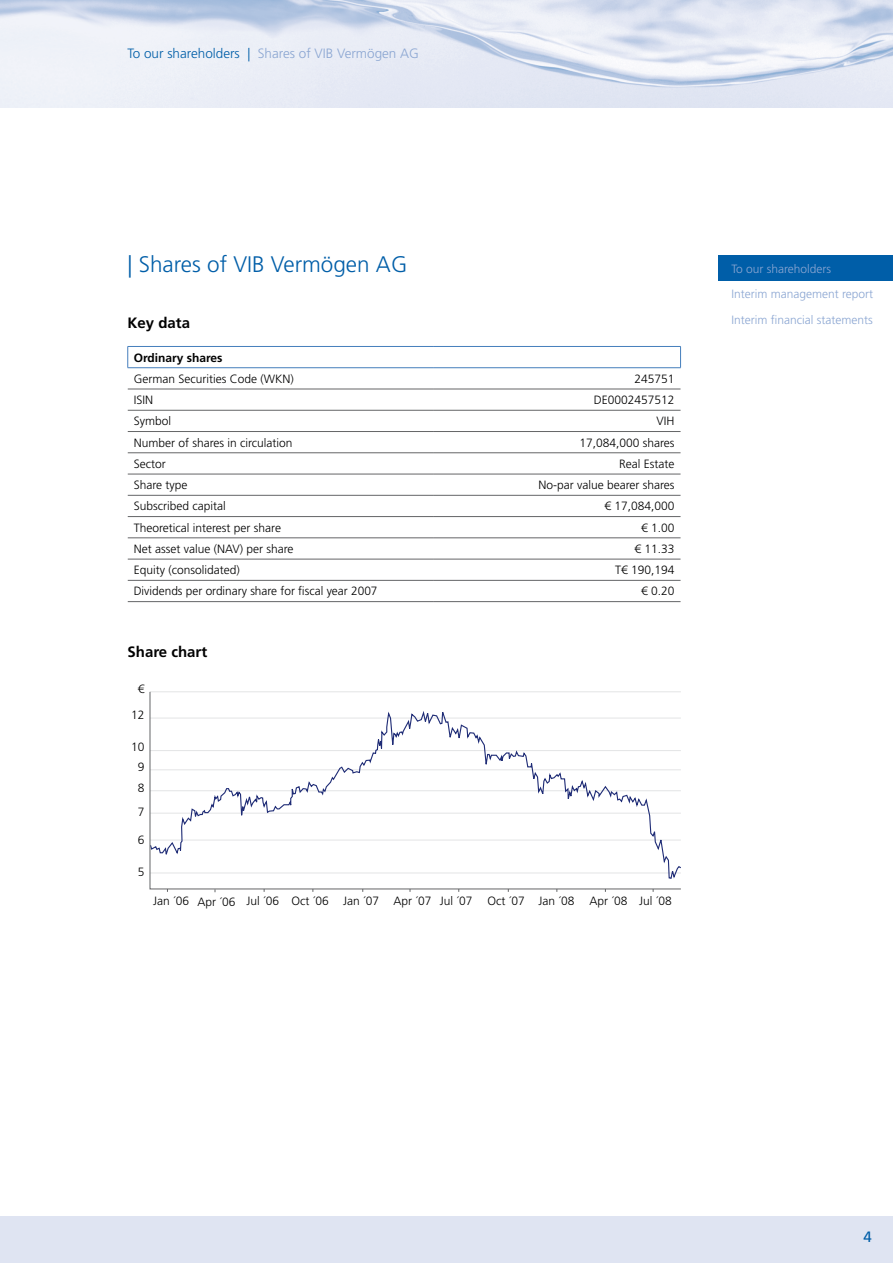
<style>
.page{position:relative;width:893px;height:1263px;background:#fff}
.page>*{position:absolute;margin:0;border:0;box-sizing:border-box;transform-origin:0 0}
.t1{font:300 22.5px "Frutiger LT Std";color:#005ea8}
.t2{font:700 15px "Frutiger LT Std";color:#000}
.t3{font:15px "Frutiger LT Std";color:#005ea8}
.t4{font:300 13.5px "Frutiger LT Std";color:#8ba6d2}
.t5{font:300 12px/20.5px "Frutiger LT Std";color:#000;text-align:center}
.t6{font:300 12px/25.5px "Frutiger LT Std";color:#8ba6d2}
.t7{font:700 12px "Frutiger LT Std";color:#000}
.s1{color:#005ea8}
</style>
<div class="page">
<div style="left:0;top:1216px;width:893px;height:47px;background:#dfe4f2"></div>
<img style="left:0;top:0;width:893px;height:107px">
<div style="left:719px;top:255px;width:174px;height:26px;background:#005ea8"></div>
<hr style="left:128px;top:389px;width:306px;height:1px;background:#646567">
<hr style="left:434px;top:389px;width:247px;height:1px;background:#646567">
<hr style="left:128px;top:410px;width:306px;height:1px;background:#646567">
<hr style="left:434px;top:410px;width:247px;height:1px;background:#646567">
<hr style="left:128px;top:431px;width:306px;height:1px;background:#646567">
<hr style="left:434px;top:431px;width:247px;height:1px;background:#646567">
<hr style="left:128px;top:452px;width:306px;height:1px;background:#646567">
<hr style="left:434px;top:452px;width:247px;height:1px;background:#646567">
<hr style="left:128px;top:474px;width:306px;height:1px;background:#646567">
<hr style="left:434px;top:474px;width:247px;height:1px;background:#646567">
<hr style="left:128px;top:495px;width:306px;height:1px;background:#646567">
<hr style="left:434px;top:495px;width:247px;height:1px;background:#646567">
<hr style="left:128px;top:516px;width:306px;height:1px;background:#646567">
<hr style="left:434px;top:516px;width:247px;height:1px;background:#646567">
<hr style="left:128px;top:538px;width:306px;height:1px;background:#646567">
<hr style="left:434px;top:538px;width:247px;height:1px;background:#646567">
<hr style="left:128px;top:559px;width:306px;height:1px;background:#646567">
<hr style="left:434px;top:559px;width:247px;height:1px;background:#646567">
<hr style="left:128px;top:580px;width:306px;height:1px;background:#646567">
<hr style="left:434px;top:580px;width:247px;height:1px;background:#646567">
<hr style="left:128px;top:601px;width:306px;height:1px;background:#646567">
<hr style="left:434px;top:601px;width:247px;height:1px;background:#646567">
<svg style="left:127px;top:347px;width:1px;height:21px"></svg>
<hr style="left:128px;top:346px;width:306px;height:1px;background:#457ebc">
<hr style="left:434px;top:346px;width:247px;height:1px;background:#457ebc">
<svg style="left:680px;top:347px;width:1px;height:20px"></svg>
<hr style="left:128px;top:367px;width:306px;height:1px;background:#457ebc">
<hr style="left:434px;top:367px;width:247px;height:1px;background:#457ebc">
<svg style="left:149px;top:691px;width:531px;height:199px"></svg>
<p class="t4" style="left:128px;top:46px;width:293px"><span class="s1">To our shareholders |</span> Shares of VIB Vermögen AG</p>
<h1 class="t1" style="left:128px;top:251px;width:281px">| Shares of VIB Vermögen AG</h1>
<p class="t2" style="left:128px;top:314px;width:64px">Key data</p>
<p class="t7" style="left:134px;top:350px;width:90px">Ordinary shares</p>
<p class="t5" style="left:134px;top:369px;width:162px">German Securities Code (WKN)</p>
<p class="t5" style="left:635px;top:369px;width:42px">245751</p>
<p class="t5" style="left:134px;top:390px;width:21px">ISIN</p>
<p class="t5" style="left:594px;top:390px;width:82px">DE0002457512</p>
<p class="t5" style="left:134px;top:411px;width:39px">Symbol</p>
<p class="t5" style="left:657px;top:411px;width:19px">VIH</p>
<p class="t5" style="left:134px;top:432px;width:160px">Number of shares in circulation</p>
<p class="t5" style="left:579px;top:432px;width:97px">17,084,000 shares</p>
<p class="t5" style="left:134px;top:454px;width:33px">Sector</p>
<p class="t5" style="left:619px;top:454px;width:57px">Real Estate</p>
<p class="t5" style="left:134px;top:475px;width:55px">Share type</p>
<p class="t5" style="left:538px;top:475px;width:138px">No-par value bearer shares</p>
<p class="t5" style="left:134px;top:496px;width:94px">Subscribed capital</p>
<p class="t5" style="left:604px;top:496px;width:72px">€ 17,084,000</p>
<p class="t5" style="left:134px;top:517px;width:149px">Theoretical interest per share</p>
<p class="t5" style="left:641px;top:517px;width:35px">€ 1.00</p>
<p class="t5" style="left:134px;top:539px;width:161px">Net asset value (NAV) per share</p>
<p class="t5" style="left:635px;top:539px;width:42px">€ 11.33</p>
<p class="t5" style="left:134px;top:560px;width:108px">Equity (consolidated)</p>
<p class="t5" style="left:615px;top:560px;width:61px">T€ 190,194</p>
<p class="t5" style="left:134px;top:581px;width:245px">Dividends per ordinary share for fiscal year 2007</p>
<p class="t5" style="left:641px;top:581px;width:35px">€ 0.20</p>
<p class="t2" style="left:128px;top:642px;width:81px">Share chart</p>
<p class="t5" style="left:131px;top:677px;width:15px;line-height:25.5px">€<br>12</p>
<p class="t5" style="left:131px;top:737px;width:15px">10<br>9<br>8</p>
<p class="t5" style="left:138px;top:801px;width:8px">7</p>
<p class="t5" style="left:138px;top:830px;width:8px">6</p>
<p class="t5" style="left:138px;top:861px;width:8px">5</p>
<p class="t5" style="left:153px;top:891px;width:38px">Jan ´06</p>
<p class="t5" style="left:246px;top:891px;width:330px">Jul ´06 Oct ´06 Jan ´07 Apr ´07 Jul ´07 Oct ´07 Jan ´08</p>
<p class="t5" style="left:590px;top:891px;width:84px">Apr ´08 Jul ´08</p>
<p class="t5" style="left:198px;top:891px;width:40px">Apr ´06</p>
<p class="t6" style="left:731px;top:256px;width:143px">To our shareholders<br>Interim management report<br>Interim financial statements</p>
<p class="t3" style="left:863px;top:1228px;width:10px">4</p>
</div>
